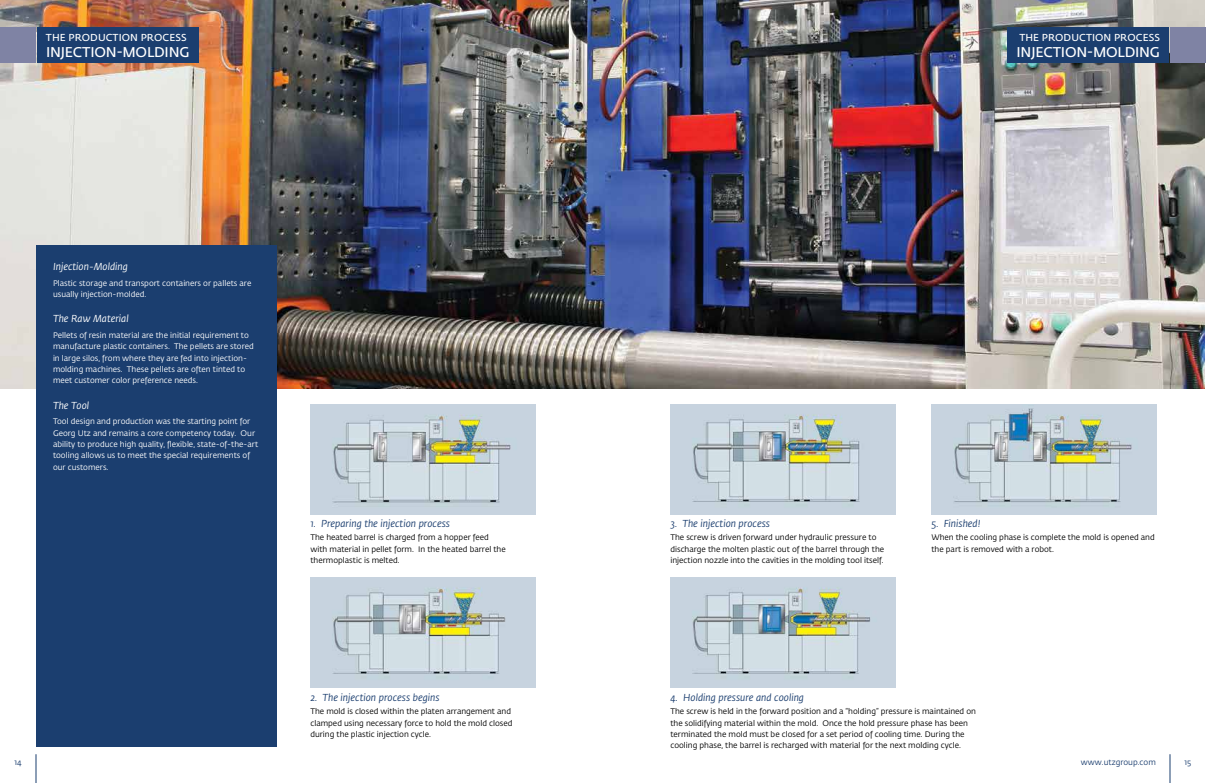
<style>
.page{position:relative;width:1206px;height:783px;background:#fff}
.page>*{position:absolute;margin:0;border:0;box-sizing:border-box;transform-origin:0 0}
.t1{font:600 14px "Fedra Sans Pro";letter-spacing:-.015em;color:#fff}
.t2{font:italic 10px "Fedra Sans Pro";color:#1b3e6f}
.t3{font:600 10px "Fedra Sans Pro";letter-spacing:.01em;color:#fff}
.t4{font:italic 10px "Fedra Sans Pro";color:#fff}
.t5{font:8px/11.4px "Fedra Sans Pro";color:#000}
.t6{font:8px/11.4px "Fedra Sans Pro";color:#fff}
.t7{font:8px "Fedra Sans Pro";color:#1b3e6f}
</style>
<div class="page">
<svg style="left:1170px;top:754px;width:1px;height:29px"></svg>
<svg style="left:36px;top:754px;width:1px;height:29px"></svg>
<img style="left:0;top:0;width:1204px;height:389px">
<div style="left:36px;top:245px;width:241px;height:502px;background:#1b3e6f"></div>
<img style="left:310px;top:405px;width:225px;height:110px">
<img style="left:670px;top:405px;width:226px;height:110px">
<img style="left:931px;top:405px;width:225px;height:110px">
<img style="left:310px;top:577px;width:225px;height:111px">
<img style="left:670px;top:577px;width:226px;height:111px">
<div style="left:0;top:27px;width:36px;height:36px;background:#7f83a4"></div>
<div style="left:37px;top:27px;width:162px;height:36px;background:#1b3e6f"></div>
<div style="left:1170px;top:27px;width:36px;height:36px;background:#7f83a4"></div>
<div style="left:1007px;top:27px;width:162px;height:36px;background:#1b3e6f"></div>
<p class="t3" style="left:46px;top:30px;width:142px">THE PRODUCTION PROCESS</p>
<h1 class="t1" style="left:46px;top:42px;width:145px">INJECTION-MOLDING</h1>
<p class="t4" style="left:53px;top:260px;width:76px">Injection-Molding</p>
<p class="t6" style="left:53px;top:277px;width:200px">Plastic storage and transport containers or pallets are usually injection-molded.</p>
<p class="t4" style="left:53px;top:312px;width:77px">The Raw Material</p>
<p class="t6" style="left:53px;top:329px;width:202px">Pellets of resin material are the initial requirement to manufacture plastic containers. The pellets are stored in large silos, from where they are fed into injection&shy;molding machines. These pellets are often tinted to meet customer color preference needs.</p>
<p class="t4" style="left:53px;top:398px;width:38px">The Tool</p>
<p class="t6" style="left:53px;top:416px;width:207px">Tool design and production was the starting point for Georg Utz and remains a core competency today. Our ability to produce high quality, flexible, state-of-the-art tooling allows us to meet the special requirements of our customers.</p>
<p class="t2" style="left:310px;top:516px;width:141px">1. Preparing the injection process</p>
<p class="t5" style="left:310px;top:531px;width:197px">The heated barrel is charged from a hopper feed with material in pellet form. In the heated barrel the thermoplastic is melted.</p>
<p class="t2" style="left:310px;top:690px;width:131px">2. The injection process begins</p>
<p class="t5" style="left:310px;top:706px;width:204px">The mold is closed within the platen arrangement and clamped using necessary force to hold the mold closed during the plastic injection cycle.</p>
<p class="t3" style="left:1019px;top:30px;width:142px">THE PRODUCTION PROCESS</p>
<h1 class="t1" style="left:1017px;top:42px;width:145px">INJECTION-MOLDING</h1>
<p class="t2" style="left:670px;top:516px;width:101px">3. The injection process</p>
<p class="t5" style="left:670px;top:531px;width:215px">The screw is driven forward under hydraulic pressure to discharge the molten plastic out of the barrel through the injection nozzle into the cavities in the molding tool itself.</p>
<p class="t2" style="left:931px;top:516px;width:51px">5. Finished!</p>
<p class="t5" style="left:931px;top:531px;width:225px">When the cooling phase is complete the mold is opened and the part is removed with a robot.</p>
<p class="t2" style="left:670px;top:690px;width:135px">4. Holding pressure and cooling</p>
<p class="t5" style="left:670px;top:706px;width:307px">The screw is held in the forward position and a “holding” pressure is maintained on the solidifying material within the mold. Once the hold pressure phase has been terminated the mold must be closed for a set period of cooling time. During the cooling phase, the barrel is recharged with material for the next molding cycle.</p>
<p class="t7" style="left:14px;top:756px;width:9px">14</p>
<p class="t7" style="left:1081px;top:757px;width:77px">www.utzgroup.com</p>
<p class="t7" style="left:1185px;top:756px;width:8px">15</p>
</div>
